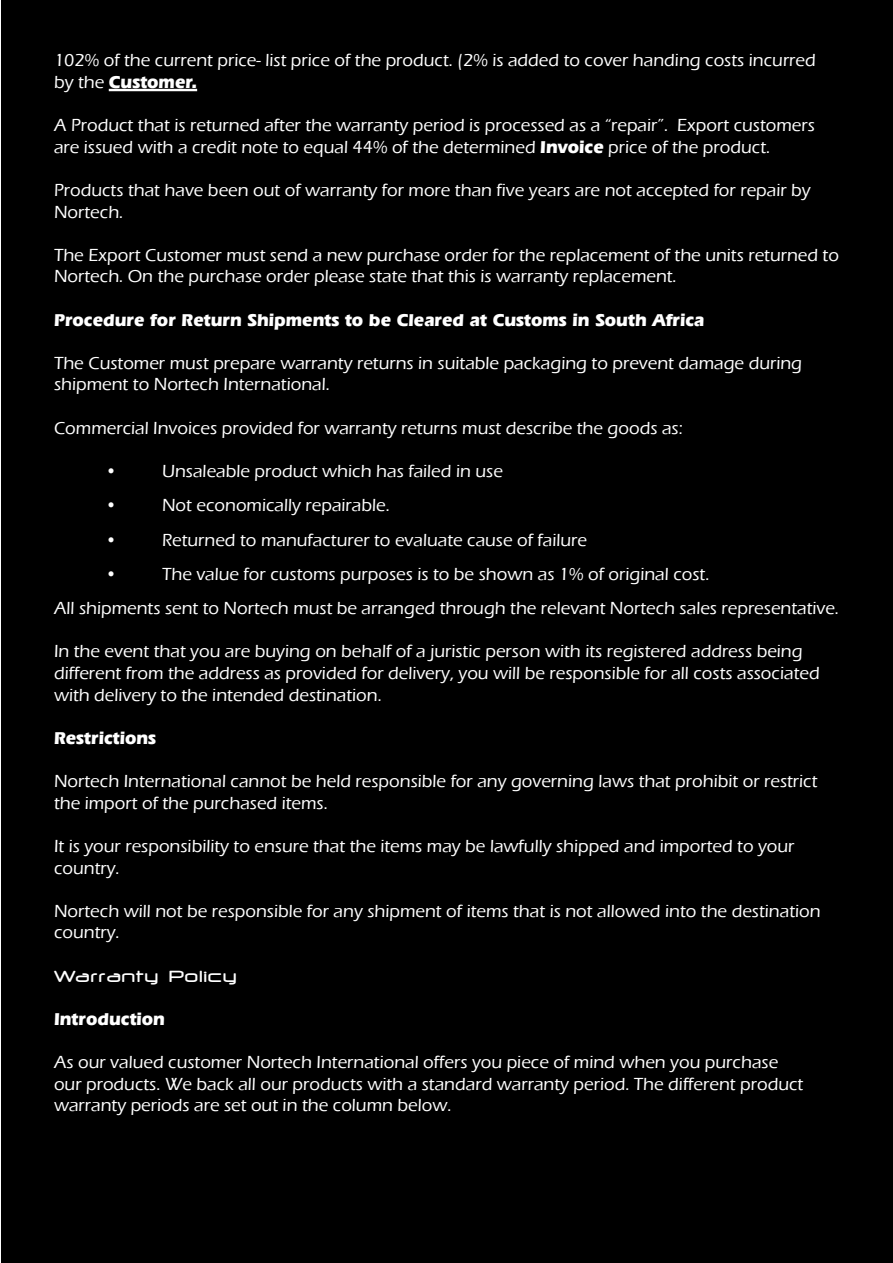
<style>
.page{position:relative;width:893px;height:1263px;background:#fff}
.page>*{position:absolute;margin:0;border:0;box-sizing:border-box;transform-origin:0 0}
.t1{font:500 18px/21.6px "Eras ITC";color:#fff}
.t2{font:700 18px "Eras IT Cby BT";color:#fff}
.t3{font:500 18px "Nortech";color:#fff}
.s1{font-family:"Eras ITC";font-weight:500}
.s2{font-family:"Eras IT Cby BT";font-weight:700}
</style>
<div class="page">
<div style="left:1px;top:0;width:892px;height:1263px;background:#000"></div>
<hr style="left:109px;top:89px;width:88px;height:2px;background:#fff">
<p class="t1" style="left:54px;top:50px;width:763px">102% of the current price- list price of the product. (2% is added to cover handing costs incurred</p>
<p class="t2" style="left:54px;top:71px;width:145px"><span class="s1">by the</span> Customer.</p>
<p class="t1" style="left:54px;top:115px;width:762px">A Product that is returned after the warranty period is processed as a “repair”. Export customers are issued with a credit note to equal 44% of the determined <span class="s2">Invoice</span> price of the product.</p>
<p class="t1" style="left:54px;top:179px;width:758px">Products that have been out of warranty for more than five years are not accepted for repair by<br>Nortech.</p>
<p class="t1" style="left:54px;top:244px;width:786px">The Export Customer must send a new purchase order for the replacement of the units returned to<br>Nortech. On the purchase order please state that this is warranty replacement.</p>
<p class="t2" style="left:54px;top:308px;width:652px">Procedure for Return Shipments to be Cleared at Customs in South Africa</p>
<p class="t1" style="left:54px;top:352px;width:750px">The Customer must prepare warranty returns in suitable packaging to prevent damage during shipment to Nortech International.</p>
<p class="t1" style="left:54px;top:417px;width:630px">Commercial Invoices provided for warranty returns must describe the goods as:</p>
<p class="t1" style="left:105px;top:460px;width:14px">•</p>
<p class="t1" style="left:162px;top:460px;width:342px">Unsaleable product which has failed in use</p>
<p class="t1" style="left:105px;top:495px;width:14px">•</p>
<p class="t1" style="left:162px;top:495px;width:229px">Not economically repairable.</p>
<p class="t1" style="left:105px;top:529px;width:14px">•</p>
<p class="t1" style="left:162px;top:529px;width:427px">Returned to manufacturer to evaluate cause of failure</p>
<p class="t1" style="left:105px;top:563px;width:14px">•</p>
<p class="t1" style="left:54px;top:557px;width:786px;line-height:34.3px;text-indent:108px">The value for customs purposes is to be shown as 1% of original cost.<br>All shipments sent to Nortech must be arranged through the relevant Nortech sales representative.</p>
<p class="t1" style="left:54px;top:641px;width:767px">In the event that you are buying on behalf of a juristic person with its registered address being different from the address as provided for delivery, you will be responsible for all costs associated with delivery to the intended destination.</p>
<p class="t2" style="left:54px;top:727px;width:104px">Restrictions</p>
<p class="t1" style="left:54px;top:770px;width:765px">Nortech International cannot be held responsible for any governing laws that prohibit or restrict the import of the purchased items.</p>
<p class="t1" style="left:54px;top:835px;width:742px">It is your responsibility to ensure that the items may be lawfully shipped and imported to your country.</p>
<p class="t1" style="left:54px;top:900px;width:768px">Nortech will not be responsible for any shipment of items that is not allowed into the destination country.</p>
<p class="t3" style="left:54px;top:968px;width:184px">Warranty Policy</p>
<p class="t2" style="left:54px;top:1007px;width:113px">Introduction</p>
<p class="t1" style="left:54px;top:1051px;width:751px">As our valued customer Nortech International offers you piece of mind when you purchase our products. We back all our products with a standard warranty period. The different product warranty periods are set out in the column below.</p>
</div>
